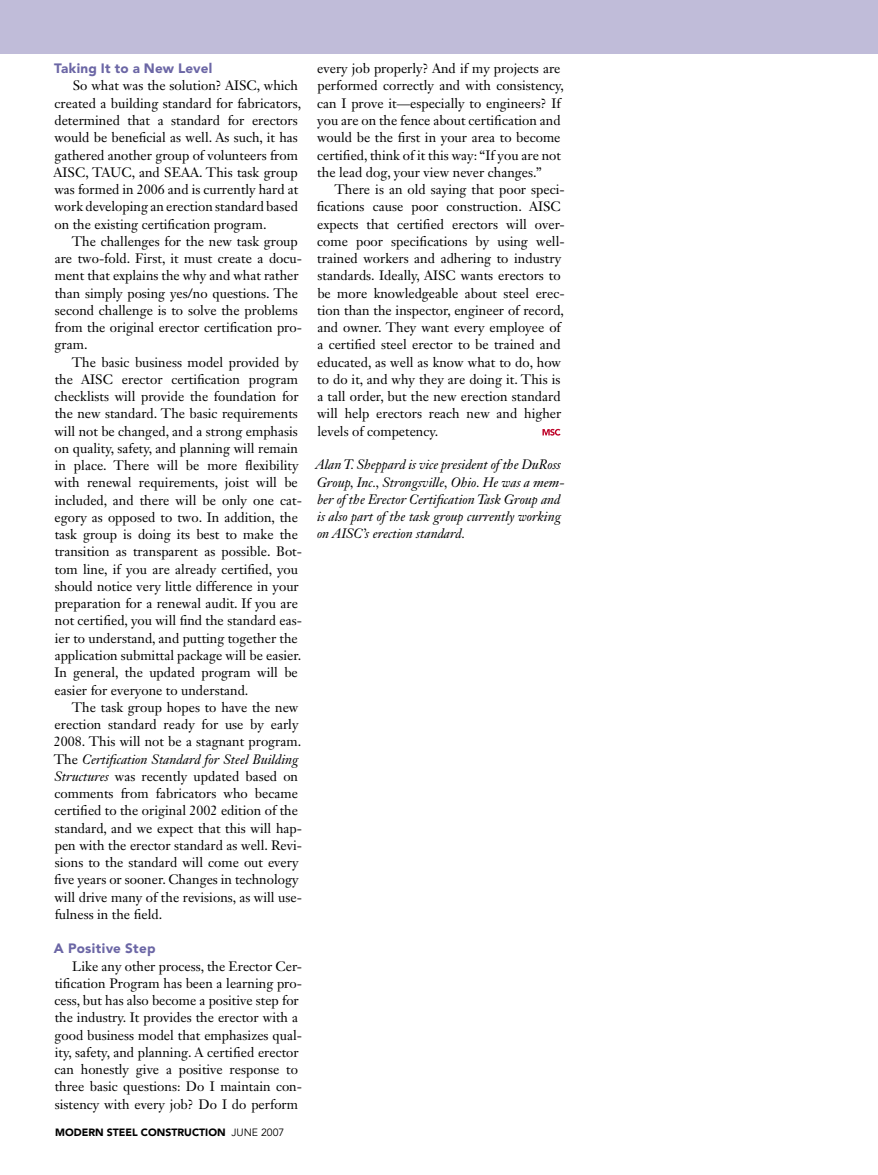
<style>
.page{position:relative;width:878px;height:1175px;background:#fff}
.page>*{position:absolute;margin:0;border:0;box-sizing:border-box;transform-origin:0 0}
.t1{font:13.5px/17.2px "Janson Text LT Std";color:#000}
.t2{font:italic 13.5px/17.2px "Janson Text LT Std";color:#000}
.t3{font:900 13.5px "Avenir LT Std";letter-spacing:.02em;color:#6b66a5}
.t4{font:900 10.5px "Avenir LT Std";color:#000}
.s1{font-style:italic}
.s2{font-weight:400}
</style>
<div class="page">
<div style="left:0;top:0;width:878px;height:54px;background:#c0bcd9"></div>
<svg style="left:542px;top:429px;width:18px;height:6px"></svg>
<p class="t3" style="left:54px;top:60px;width:159px">Taking It to a New Level</p>
<p class="t1" style="left:54px;top:77px;width:249px;text-indent:19px">So what was the solution? AISC, which created a building standard for fabricators, determined that a standard for erectors would be beneficial as well. As such, it has gathered another group of volunteers from AISC, TAUC, and SEAA. This task group was formed in 2006 and is currently hard at work developing an erection standard based on the existing certification program.</p>
<p class="t1" style="left:54px;top:232px;width:249px;text-indent:17px">The challenges for the new task group are two-fold. First, it must create a docu&shy;ment that explains the why and what rather than simply posing yes/no questions. The second challenge is to solve the problems from the original erector certification pro&shy;gram.</p>
<p class="t1" style="left:54px;top:353px;width:249px;text-indent:17px">The basic business model provided by the AISC erector certification program checklists will provide the foundation for the new standard. The basic requirements will not be changed, and a strong emphasis on quality, safety, and planning will remain in place. There will be more flexibility with renewal requirements, joist will be included, and there will be only one cat&shy;egory as opposed to two. In addition, the task group is doing its best to make the transition as transparent as possible. Bot&shy;tom line, if you are already certified, you should notice very little difference in your preparation for a renewal audit. If you are not certified, you will find the standard eas&shy;ier to understand, and putting together the application submittal package will be easier.<br>In general, the updated program will be easier for everyone to understand.</p>
<p class="t1" style="left:54px;top:698px;width:250px;text-indent:18px">The task group hopes to have the new erection standard ready for use by early 2008. This will not be a stagnant program.<br>The <span class="s1">Certification Standard for Steel Building Structures</span> was recently updated based on comments from fabricators who became certified to the original 2002 edition of the standard, and we expect that this will hap&shy;pen with the erector standard as well. Revi&shy;sions to the standard will come out every five years or sooner. Changes in technology will drive many of the revisions, as will use&shy;fulness in the field.</p>
<p class="t3" style="left:54px;top:940px;width:103px">A Positive Step</p>
<p class="t1" style="left:54px;top:957px;width:249px;text-indent:18px">Like any other process, the Erector Cer&shy;tification Program has been a learning pro&shy;cess, but has also become a positive step for the industry. It provides the erector with a good business model that emphasizes qual&shy;ity, safety, and planning. A certified erector can honestly give a positive response to three basic questions: Do I maintain con&shy;sistency with every job? Do I do perform</p>
<p class="t4" style="left:55px;top:1125px;width:231px">MODERN STEEL CONSTRUCTION <span class="s2">JUNE 2007</span></p>
<p class="t1" style="left:317px;top:60px;width:248px">every job properly? And if my projects are performed correctly and with consistency, can I prove it—especially to engineers? If you are on the fence about certification and would be the first in your area to become certified, think of it this way: “If you are not the lead dog, your view never changes.”</p>
<p class="t1" style="left:317px;top:181px;width:249px;text-indent:18px">There is an old saying that poor speci&shy;fications cause poor construction. AISC expects that certified erectors will over&shy;come poor specifications by using well&shy;trained workers and adhering to industry standards. Ideally, AISC wants erectors to be more knowledgeable about steel erec&shy;tion than the inspector, engineer of record, and owner. They want every employee of a certified steel erector to be trained and educated, as well as know what to do, how to do it, and why they are doing it. This is a tall order, but the new erection standard will help erectors reach new and higher levels of competency.</p>
<p class="t2" style="left:315px;top:456px;width:250px">Alan T. Sheppard is vice president of the DuRoss Group, Inc., Strongsville, Ohio. He was a mem&shy;ber of the Erector Certification Task Group and is also part of the task group currently working on AISC’s erection standard.</p>
</div>
